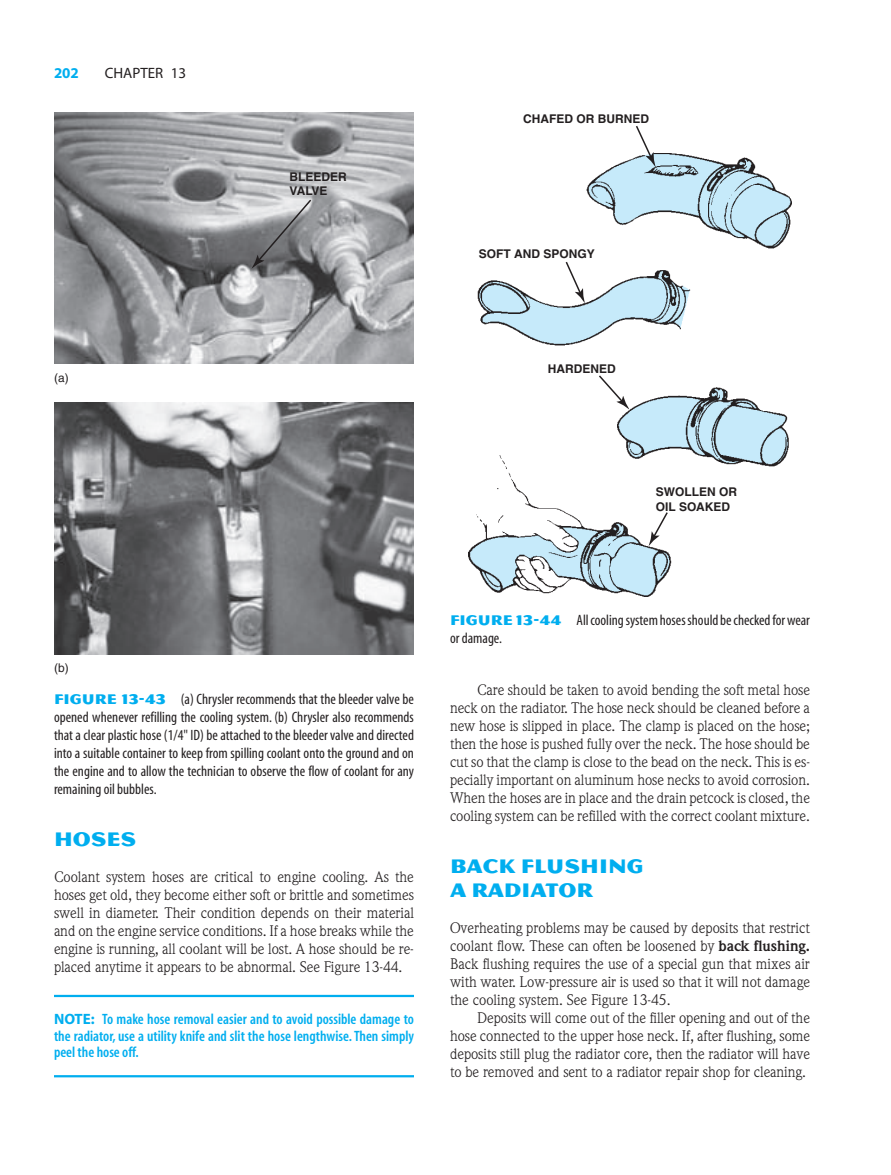
<style>
.page{position:relative;width:891px;height:1175px;background:#fff}
.page>*{position:absolute;margin:0;border:0;box-sizing:border-box;transform-origin:0 0}
.t1{font:21px/24px "Magnesium MVB";color:#00aeef}
.t2{font:15px/18px "Weidemann";letter-spacing:-.005em;color:#231f20;text-align:justify}
.t3{font:condensed 15px/18px "Myriad";color:#231f20}
.t4{font:600 condensed 15px/16.5px "Myriad";color:#00aeef;text-align:justify}
.t5{font:15px "Myriad";color:#231f20}
.t6{font:700 15px "Myriad";color:#00aeef}
.t7{font:700 12px/14.4px "Helvetica";color:#231f20}
.t8{font:12px "Helvetica";color:#231f20}
.s1{font-family:"Magnesium MVB";font-stretch:normal;color:#00aeef}
.s2{font-weight:700;font-stretch:normal}
.s3{font-weight:700}
</style>
<div class="page">
<hr style="left:54px;top:994px;width:360px;height:3px;background:#00aeef">
<hr style="left:54px;top:1075px;width:360px;height:2px;background:#00aeef">
<img style="left:54px;top:403px;width:360px;height:251px">
<img style="left:468px;top:154px;width:324px;height:442px">
<svg style="left:649px;top:510px;width:20px;height:36px"></svg>
<svg style="left:597px;top:374px;width:33px;height:36px"></svg>
<svg style="left:564px;top:260px;width:21px;height:43px"></svg>
<svg style="left:635px;top:126px;width:21px;height:41px"></svg>
<img style="left:54px;top:112px;width:360px;height:252px">
<svg style="left:252px;top:198px;width:61px;height:71px;background:#8d8e90"></svg>
<p class="t6" style="left:54px;top:67px;width:26px">202</p>
<p class="t5" style="left:105px;top:67px;width:83px">CHAPTER 13</p>
<p class="t7" style="left:290px;top:170px;width:59px">BLEEDER<br>VALVE</p>
<p class="t7" style="left:523px;top:113px;width:127px">CHAFED OR BURNED</p>
<p class="t7" style="left:479px;top:247px;width:118px">SOFT AND SPONGY</p>
<p class="t8" style="left:54px;top:373px;width:16px">(a)</p>
<p class="t7" style="left:548px;top:363px;width:69px">HARDENED</p>
<p class="t7" style="left:656px;top:486px;width:83px">SWOLLEN OR<br>OIL SOAKED</p>
<p class="t8" style="left:54px;top:664px;width:16px">(b)</p>
<p class="t3" style="left:54px;top:691px;width:362px;text-align:justify"><span class="s1">FIGURE 13-43</span> (a) Chrysler recommends that the bleeder valve be opened whenever refilling the cooling system. (b) Chrysler also recommends that a clear plastic hose (1/4" ID) be attached to the bleeder valve and directed into a suitable container to keep from spilling coolant onto the ground and on the engine and to allow the technician to observe the flow of coolant for any remaining oil bubbles.</p>
<h1 class="t1" style="left:54px;top:826px;width:84px">HOSES</h1>
<p class="t2" style="left:54px;top:868px;width:361px">Coolant system hoses are critical to engine cooling. As the hoses get old, they become either soft or brittle and sometimes swell in diameter. Their condition depends on their material and on the engine service conditions. If a hose breaks while the engine is running, all coolant will be lost. A hose should be re&shy;placed anytime it appears to be abnormal. See Figure 13-44.</p>
<p class="t4" style="left:54px;top:1012px;width:362px"><span class="s2">NOTE:</span> To make hose removal easier and to avoid possible damage to the radiator, use a utility knife and slit the hose lengthwise. Then simply peel the hose off.</p>
<p class="t3" style="left:450px;top:611px;width:361px"><span class="s1">FIGURE 13-44</span> All cooling system hoses should be checked for wear or damage.</p>
<p class="t2" style="left:450px;top:682px;width:362px;text-indent:27px">Care should be taken to avoid bending the soft metal hose neck on the radiator. The hose neck should be cleaned before a new hose is slipped in place. The clamp is placed on the hose; then the hose is pushed fully over the neck. The hose should be cut so that the clamp is close to the bead on the neck. This is es&shy;pecially important on aluminum hose necks to avoid corrosion.<br>When the hoses are in place and the drain petcock is closed, the cooling system can be refilled with the correct coolant mixture.</p>
<h1 class="t1" style="left:450px;top:854px;width:195px">BACK FLUSHING<br>A RADIATOR</h1>
<p class="t2" style="left:450px;top:920px;width:362px">Overheating problems may be caused by deposits that restrict coolant flow. These can often be loosened by <span class="s3">back flushing.<br></span>Back flushing requires the use of a special gun that mixes air with water. Low-pressure air is used so that it will not damage the cooling system. See Figure 13-45.</p>
<p class="t2" style="left:450px;top:1010px;width:362px;text-indent:27px">Deposits will come out of the filler opening and out of the hose connected to the upper hose neck. If, after flushing, some deposits still plug the radiator core, then the radiator will have to be removed and sent to a radiator repair shop for cleaning.</p>
</div>
